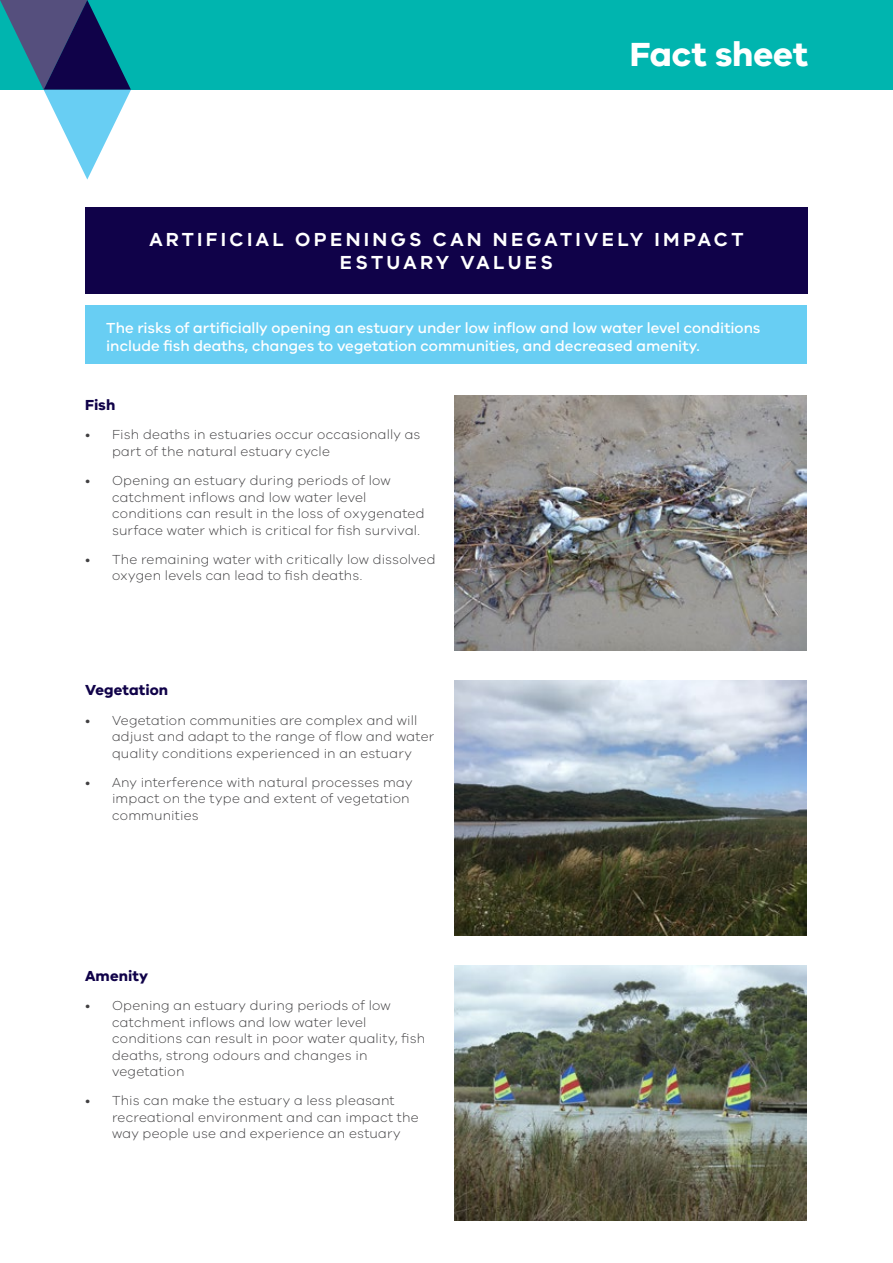
<style>
.page{position:relative;width:893px;height:1263px;background:#fff}
.page>*{position:absolute;margin:0;border:0;box-sizing:border-box;transform-origin:0 0}
.t1{font:700 34.5px "VIC";letter-spacing:-.005em;color:#fff}
.t2{font:600 19.5px/23.4px "VIC";letter-spacing:.17em;color:#fff;text-align:center}
.t3{font:500 15px/18px "VIC";color:#fff}
.t4{font:700 15px "VIC";letter-spacing:.005em;color:#100249}
.t5{font:300 13.5px/16.5px "VIC";letter-spacing:.015em;color:#414042}
</style>
<div class="page">
<div style="left:0;top:0;width:893px;height:90px;background:#00b5af"></div>
<svg style="left:0;top:0;width:131px;height:180px"></svg>
<img style="left:454px;top:395px;width:353px;height:255px">
<img style="left:454px;top:680px;width:353px;height:255px">
<img style="left:454px;top:966px;width:353px;height:255px">
<div style="left:85px;top:207px;width:723px;height:87px;background:#100249"></div>
<div style="left:85px;top:305px;width:722px;height:58px;background:#68cef3"></div>
<h1 class="t1" style="left:630px;top:33px;width:180px">Fact sheet</h1>
<h2 class="t2" style="left:149px;top:227px;width:596px">ARTIFICIAL OPENINGS CAN NEGATIVELY IMPACT<br>ESTUARY VALUES</h2>
<p class="t3" style="left:106px;top:318px;width:656px">The risks of artificially opening an estuary under low inflow and low water level conditions include fish deaths, changes to vegetation communities, and decreased amenity.</p>
<p class="t4" style="left:85px;top:396px;width:32px">Fish</p>
<p class="t5" style="left:112px;top:426px;width:310px;text-indent:-27px">• Fish deaths in estuaries occur occasionally as part of the natural estuary cycle</p>
<p class="t5" style="left:112px;top:472px;width:314px;text-indent:-27px">• Opening an estuary during periods of low catchment inflows and low water level conditions can result in the loss of oxygenated surface water which is critical for fish survival.</p>
<p class="t5" style="left:112px;top:551px;width:325px;text-indent:-27px">• The remaining water with critically low dissolved oxygen levels can lead to fish deaths.</p>
<p class="t4" style="left:85px;top:681px;width:85px">Vegetation</p>
<p class="t5" style="left:112px;top:711px;width:324px;text-indent:-27px">• Vegetation communities are complex and will adjust and adapt to the range of flow and water quality conditions experienced in an estuary</p>
<p class="t5" style="left:112px;top:774px;width:302px;text-indent:-27px">• Any interference with natural processes may impact on the type and extent of vegetation communities</p>
<p class="t4" style="left:85px;top:966px;width:65px">Amenity</p>
<p class="t5" style="left:112px;top:997px;width:315px;text-indent:-27px">• Opening an estuary during periods of low catchment inflows and low water level conditions can result in poor water quality, fish deaths, strong odours and changes in vegetation</p>
<p class="t5" style="left:112px;top:1092px;width:308px;text-indent:-27px">• This can make the estuary a less pleasant recreational environment and can impact the way people use and experience an estuary</p>
</div>
